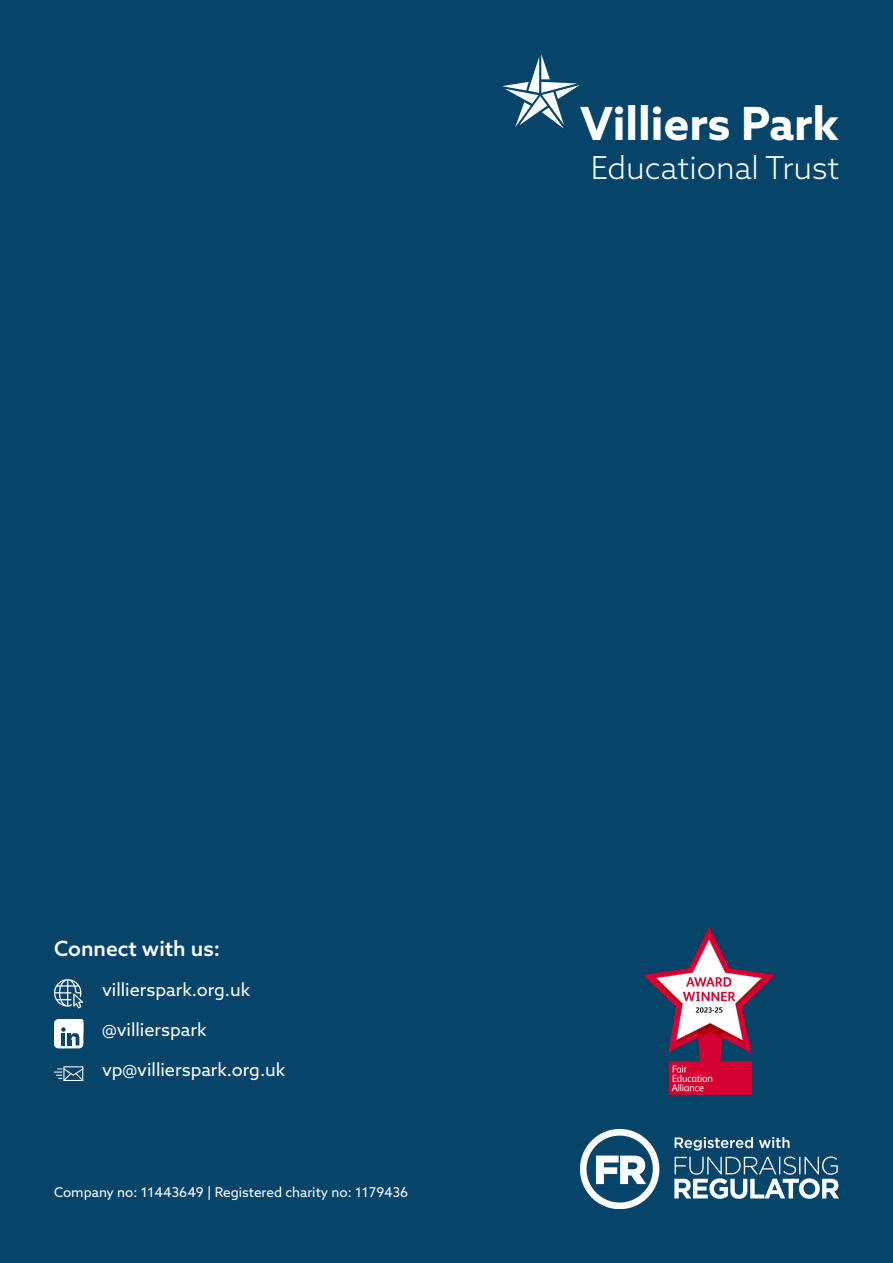
<style>
.page{position:relative;width:893px;height:1263px;background:#07446a}
.page>*{position:absolute;margin:0;border:0;box-sizing:border-box;transform-origin:0 0}
.t1{font:700 45.75px "Azo Sans";color:#fff}
.t2{font:300 31.65px "Azo Sans";color:#fff}
.t3{font:500 21px "Azo Sans";color:#fff}
.t4{font:18px "Azo Sans";color:#fff}
.t5{font:13.5px "Azo Sans";color:#fff}
</style>
<div class="page">
<img style="left:580px;top:1130px;width:259px;height:79px">
<svg style="left:502px;top:54px;width:78px;height:75px"></svg>
<svg style="left:54px;top:1019px;width:29px;height:29px"></svg>
<svg style="left:54px;top:1066px;width:29px;height:15px"></svg>
<svg style="left:54px;top:979px;width:29px;height:29px"></svg>
<img style="left:643px;top:927px;width:132px;height:168px">
<h1 class="t1" style="left:580px;top:94px;width:260px">Villiers Park</h1>
<h2 class="t2" style="left:590px;top:148px;width:250px">Educational Trust</h2>
<p class="t3" style="left:54px;top:935px;width:168px">Connect with us:</p>
<p class="t4" style="left:102px;top:978px;width:150px">villierspark.org.uk</p>
<p class="t4" style="left:102px;top:1018px;width:106px">@villierspark</p>
<p class="t4" style="left:102px;top:1058px;width:185px">vp@villierspark.org.uk</p>
<p class="t5" style="left:54px;top:1183px;width:356px">Company no: 11443649 | Registered charity no: 1179436</p>
</div>
